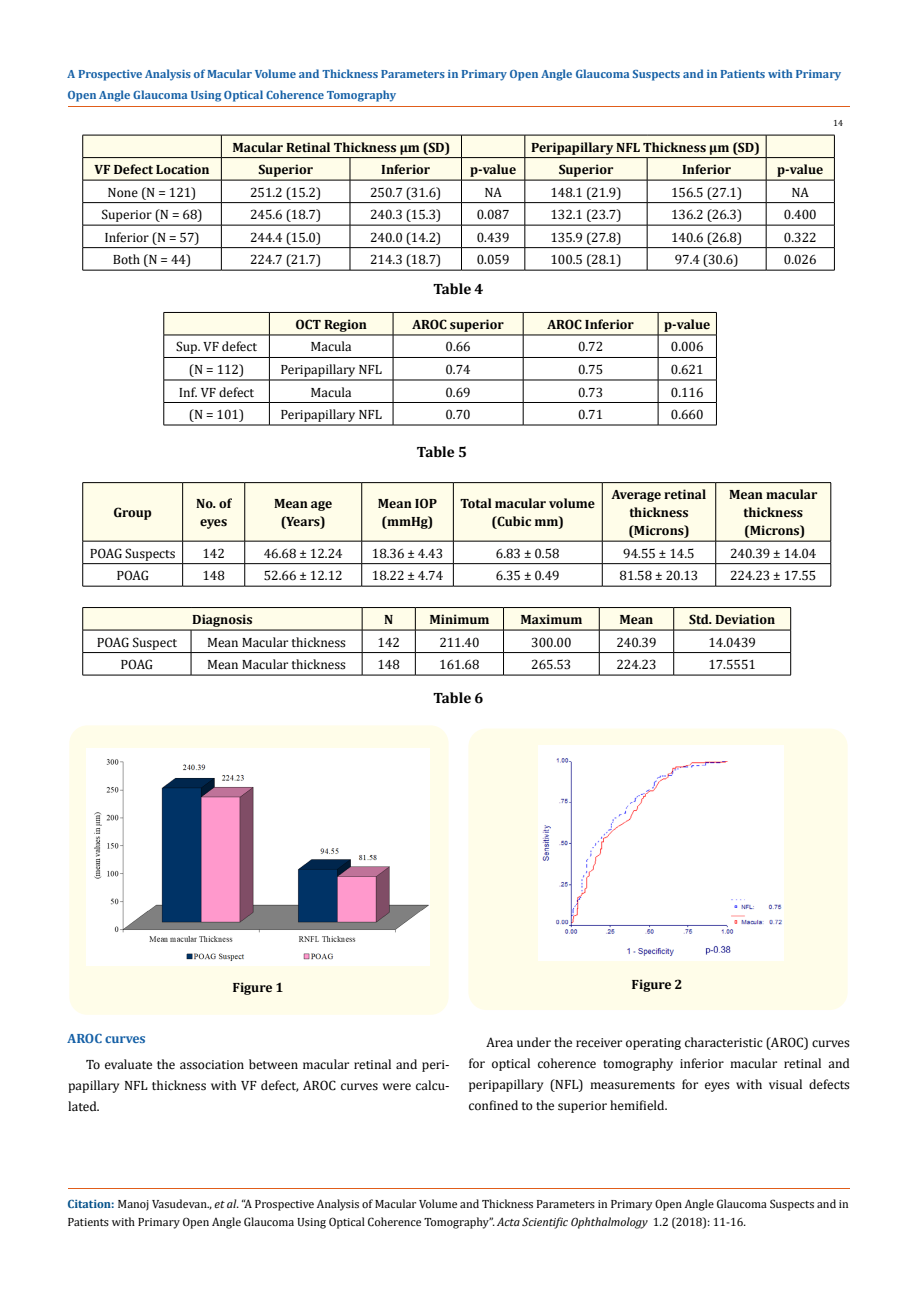
<style>
.page{position:relative;width:917px;height:1298px;background:#fff}
.page>*{position:absolute;margin:0;border:0;box-sizing:border-box;transform-origin:0 0}
.t1{font:700 15px "Cambria";color:#000}
.t2{font:13.5px/21px "Cambria";color:#000;text-align:justify}
.t3{font:700 13.5px/18px "Cambria";color:#000;text-align:center}
.t4{font:700 13.5px "Cambria";color:#1560a6}
.t5{font:12px/18px "Cambria";color:#000}
.t6{font:700 12px/21px "Cambria";color:#1560a6}
.t7{font:9px "Cambria";color:#000}
.s1{font-weight:700;color:#035089}
.s2{font-style:italic}
</style>
<div class="page">
<svg style="left:82px;top:135px;width:753px;height:135px"></svg>
<hr style="left:82px;top:270px;width:139px;height:1px;background:#000">
<hr style="left:221px;top:270px;width:129px;height:1px;background:#000">
<hr style="left:350px;top:270px;width:111px;height:1px;background:#000">
<hr style="left:461px;top:270px;width:64px;height:1px;background:#000">
<hr style="left:525px;top:270px;width:122px;height:1px;background:#000">
<hr style="left:647px;top:270px;width:119px;height:1px;background:#000">
<hr style="left:766px;top:270px;width:68px;height:1px;background:#000">
<svg style="left:163px;top:312px;width:554px;height:113px"></svg>
<hr style="left:164px;top:425px;width:105px;height:1px;background:#000">
<hr style="left:269px;top:425px;width:124px;height:1px;background:#000">
<hr style="left:393px;top:425px;width:130px;height:1px;background:#000">
<hr style="left:523px;top:425px;width:135px;height:1px;background:#000">
<hr style="left:658px;top:425px;width:58px;height:1px;background:#000">
<svg style="left:82px;top:482px;width:749px;height:104px"></svg>
<hr style="left:82px;top:586px;width:101px;height:1px;background:#000">
<hr style="left:183px;top:586px;width:62px;height:1px;background:#000">
<hr style="left:245px;top:586px;width:117px;height:1px;background:#000">
<hr style="left:362px;top:586px;width:91px;height:1px;background:#000">
<hr style="left:453px;top:586px;width:149px;height:1px;background:#000">
<hr style="left:602px;top:586px;width:113px;height:1px;background:#000">
<hr style="left:715px;top:586px;width:116px;height:1px;background:#000">
<svg style="left:82px;top:607px;width:709px;height:68px"></svg>
<hr style="left:82px;top:675px;width:109px;height:1px;background:#000">
<hr style="left:191px;top:675px;width:171px;height:1px;background:#000">
<hr style="left:362px;top:675px;width:53px;height:1px;background:#000">
<hr style="left:415px;top:675px;width:88px;height:1px;background:#000">
<hr style="left:503px;top:675px;width:96px;height:1px;background:#000">
<hr style="left:599px;top:675px;width:74px;height:1px;background:#000">
<hr style="left:673px;top:675px;width:117px;height:1px;background:#000">
<div style="left:69px;top:725px;width:379px;height:289px;background:#fffde9;border-radius:18px"></div>
<img style="left:86px;top:749px;width:343px;height:217px">
<div style="left:468px;top:728px;width:379px;height:282px;background:#fffde9;border-radius:18px"></div>
<div style="left:538px;top:745px;width:245px;height:215px;background:#fff"></div>
<hr style="left:68px;top:106px;width:781px;height:1px;background:#e05d1a">
<hr style="left:68px;top:1188px;width:781px;height:1px;background:#e05d1a">
<p class="t6" style="left:68px;top:63px;width:775px">A Prospective Analysis of Macular Volume and Thickness Parameters in Primary Open Angle Glaucoma Suspects and in Patients with Primary<br>Open Angle Glaucoma Using Optical Coherence Tomography</p>
<p class="t3" style="left:232px;top:137px;width:219px">Macular Retinal Thickness µm (SD)</p>
<p class="t3" style="left:531px;top:137px;width:230px">Peripapillary NFL Thickness µm (SD)</p>
<p class="t3" style="left:94px;top:160px;width:117px">VF Defect Location</p>
<p class="t3" style="left:258px;top:160px;width:56px">Superior</p>
<p class="t3" style="left:381px;top:160px;width:50px">Inferior</p>
<p class="t3" style="left:470px;top:160px;width:48px">p-value</p>
<p class="t3" style="left:558px;top:160px;width:56px">Superior</p>
<p class="t3" style="left:682px;top:160px;width:50px">Inferior</p>
<p class="t3" style="left:777px;top:160px;width:48px">p-value</p>
<p class="t2" style="left:108px;top:181px;width:90px">None (N = 121)</p>
<p class="t2" style="left:250px;top:181px;width:73px">251.2 (15.2)</p>
<p class="t2" style="left:370px;top:181px;width:73px">250.7 (31.6)</p>
<p class="t2" style="left:484px;top:181px;width:19px">NA</p>
<p class="t2" style="left:550px;top:181px;width:73px">148.1 (21.9)</p>
<p class="t2" style="left:671px;top:181px;width:73px">156.5 (27.1)</p>
<p class="t2" style="left:791px;top:181px;width:19px">NA</p>
<p class="t2" style="left:101px;top:204px;width:103px">Superior (N = 68)</p>
<p class="t2" style="left:250px;top:204px;width:73px">245.6 (18.7)</p>
<p class="t2" style="left:370px;top:204px;width:73px">240.3 (15.3)</p>
<p class="t2" style="left:477px;top:204px;width:34px">0.087</p>
<p class="t2" style="left:550px;top:204px;width:73px">132.1 (23.7)</p>
<p class="t2" style="left:671px;top:204px;width:73px">136.2 (26.3)</p>
<p class="t2" style="left:784px;top:204px;width:34px">0.400</p>
<p class="t2" style="left:104px;top:226px;width:97px">Inferior (N = 57)</p>
<p class="t2" style="left:250px;top:226px;width:73px">244.4 (15.0)</p>
<p class="t2" style="left:370px;top:226px;width:73px">240.0 (14.2)</p>
<p class="t2" style="left:477px;top:226px;width:34px">0.439</p>
<p class="t2" style="left:550px;top:226px;width:73px">135.9 (27.8)</p>
<p class="t2" style="left:671px;top:226px;width:73px">140.6 (26.8)</p>
<p class="t2" style="left:784px;top:226px;width:34px">0.322</p>
<p class="t2" style="left:113px;top:249px;width:80px">Both (N = 44)</p>
<p class="t2" style="left:250px;top:249px;width:73px">224.7 (21.7)</p>
<p class="t2" style="left:370px;top:249px;width:73px">214.3 (18.7)</p>
<p class="t2" style="left:477px;top:249px;width:34px">0.059</p>
<p class="t2" style="left:550px;top:249px;width:73px">100.5 (28.1)</p>
<p class="t2" style="left:674px;top:249px;width:65px">97.4 (30.6)</p>
<p class="t2" style="left:783px;top:249px;width:34px">0.026</p>
<p class="t1" style="left:433px;top:278px;width:52px">Table 4</p>
<p class="t3" style="left:295px;top:315px;width:73px">OCT Region</p>
<p class="t3" style="left:412px;top:315px;width:93px">AROC superior</p>
<p class="t3" style="left:547px;top:315px;width:88px">AROC Inferior</p>
<p class="t3" style="left:664px;top:315px;width:48px">p-value</p>
<p class="t2" style="left:176px;top:336px;width:82px">Sup. VF defect</p>
<p class="t2" style="left:310px;top:336px;width:43px">Macula</p>
<p class="t2" style="left:445px;top:336px;width:27px">0.66</p>
<p class="t2" style="left:578px;top:336px;width:27px">0.72</p>
<p class="t2" style="left:671px;top:336px;width:34px">0.006</p>
<p class="t2" style="left:189px;top:359px;width:57px">(N = 112)</p>
<p class="t2" style="left:280px;top:359px;width:103px">Peripapillary NFL</p>
<p class="t2" style="left:445px;top:359px;width:27px">0.74</p>
<p class="t2" style="left:578px;top:359px;width:27px">0.75</p>
<p class="t2" style="left:671px;top:359px;width:34px">0.621</p>
<p class="t2" style="left:179px;top:381px;width:77px">Inf. VF defect</p>
<p class="t2" style="left:310px;top:381px;width:43px">Macula</p>
<p class="t2" style="left:445px;top:381px;width:27px">0.69</p>
<p class="t2" style="left:578px;top:381px;width:27px">0.73</p>
<p class="t2" style="left:671px;top:381px;width:34px">0.116</p>
<p class="t2" style="left:189px;top:404px;width:57px">(N = 101)</p>
<p class="t2" style="left:280px;top:404px;width:103px">Peripapillary NFL</p>
<p class="t2" style="left:445px;top:404px;width:27px">0.70</p>
<p class="t2" style="left:578px;top:404px;width:27px">0.71</p>
<p class="t2" style="left:671px;top:404px;width:34px">0.660</p>
<p class="t1" style="left:417px;top:441px;width:52px">Table 5</p>
<p class="t7" style="left:833px;top:118px;width:11px">14</p>
<p class="t3" style="left:113px;top:503px;width:40px">Group</p>
<p class="t3" style="left:196px;top:494px;width:36px;text-align:left">No. of eyes</p>
<p class="t3" style="left:274px;top:494px;width:60px">Mean age (Years)</p>
<p class="t3" style="left:378px;top:494px;width:61px;text-align:left">Mean IOP (mmHg)</p>
<p class="t3" style="left:460px;top:494px;width:136px">Total macular volume (Cubic mm)</p>
<p class="t3" style="left:611px;top:485px;width:96px">Average retinal thickness (Microns)</p>
<p class="t3" style="left:729px;top:485px;width:90px">Mean macular thickness (Microns)</p>
<p class="t2" style="left:90px;top:542px;width:87px">POAG Suspects</p>
<p class="t2" style="left:202px;top:542px;width:24px">142</p>
<p class="t2" style="left:264px;top:542px;width:80px">46.68 ± 12.24</p>
<p class="t2" style="left:372px;top:542px;width:73px">18.36 ± 4.43</p>
<p class="t2" style="left:496px;top:542px;width:65px">6.83 ± 0.58</p>
<p class="t2" style="left:623px;top:542px;width:73px">94.55 ± 14.5</p>
<p class="t2" style="left:730px;top:542px;width:88px">240.39 ± 14.04</p>
<p class="t2" style="left:116px;top:565px;width:34px">POAG</p>
<p class="t2" style="left:202px;top:565px;width:24px">148</p>
<p class="t2" style="left:264px;top:565px;width:80px">52.66 ± 12.12</p>
<p class="t2" style="left:372px;top:565px;width:73px">18.22 ± 4.74</p>
<p class="t2" style="left:496px;top:565px;width:65px">6.35 ± 0.49</p>
<p class="t2" style="left:619px;top:565px;width:80px">81.58 ± 20.13</p>
<p class="t2" style="left:730px;top:565px;width:88px">224.23 ± 17.55</p>
<p class="t3" style="left:192px;top:610px;width:62px">Diagnosis</p>
<p class="t3" style="left:384px;top:610px;width:11px">N</p>
<p class="t3" style="left:429px;top:610px;width:62px">Minimum</p>
<p class="t3" style="left:520px;top:610px;width:64px">Maximum</p>
<p class="t3" style="left:619px;top:610px;width:35px">Mean</p>
<p class="t3" style="left:689px;top:610px;width:87px">Std. Deviation</p>
<p class="t2" style="left:97px;top:631px;width:82px">POAG Suspect</p>
<p class="t2" style="left:207px;top:631px;width:141px">Mean Macular thickness</p>
<p class="t2" style="left:377px;top:631px;width:24px">142</p>
<p class="t2" style="left:439px;top:631px;width:42px">211.40</p>
<p class="t2" style="left:531px;top:631px;width:42px">300.00</p>
<p class="t2" style="left:616px;top:631px;width:42px">240.39</p>
<p class="t2" style="left:708px;top:631px;width:49px">14.0439</p>
<p class="t2" style="left:121px;top:654px;width:34px">POAG</p>
<p class="t2" style="left:207px;top:654px;width:141px">Mean Macular thickness</p>
<p class="t2" style="left:377px;top:654px;width:24px">148</p>
<p class="t2" style="left:439px;top:654px;width:42px">161.68</p>
<p class="t2" style="left:531px;top:654px;width:42px">265.53</p>
<p class="t2" style="left:616px;top:654px;width:42px">224.23</p>
<p class="t2" style="left:708px;top:654px;width:49px">17.5551</p>
<p class="t1" style="left:433px;top:687px;width:52px">Table 6</p>
<p class="t3" style="left:232px;top:978px;width:52px">Figure 1</p>
<p class="t3" style="left:631px;top:975px;width:52px">Figure 2</p>
<p class="t4" style="left:67px;top:1029px;width:80px">AROC curves</p>
<p class="t2" style="left:68px;top:1054px;width:383px;text-indent:18px">To evaluate the association between macular retinal and peri&shy;papillary NFL thickness with VF defect, AROC curves were calcu&shy;lated.</p>
<p class="t2" style="left:468px;top:1032px;width:383px;text-indent:18px">Area under the receiver operating characteristic (AROC) curves for optical coherence tomography inferior macular retinal and peripapillary (NFL) measurements for eyes with visual defects confined to the superior hemifield.</p>
<p class="t5" style="left:67px;top:1194px;width:783px"><span class="s1">Citation:</span> Manoj Vasudevan., <span class="s2">et al</span>. “A Prospective Analysis of Macular Volume and Thickness Parameters in Primary Open Angle Glaucoma Suspects and in<br>Patients with Primary Open Angle Glaucoma Using Optical Coherence Tomography”. <span class="s2">Acta Scientific Ophthalmology</span> 1.2 (2018): 11-16.</p>
</div>
